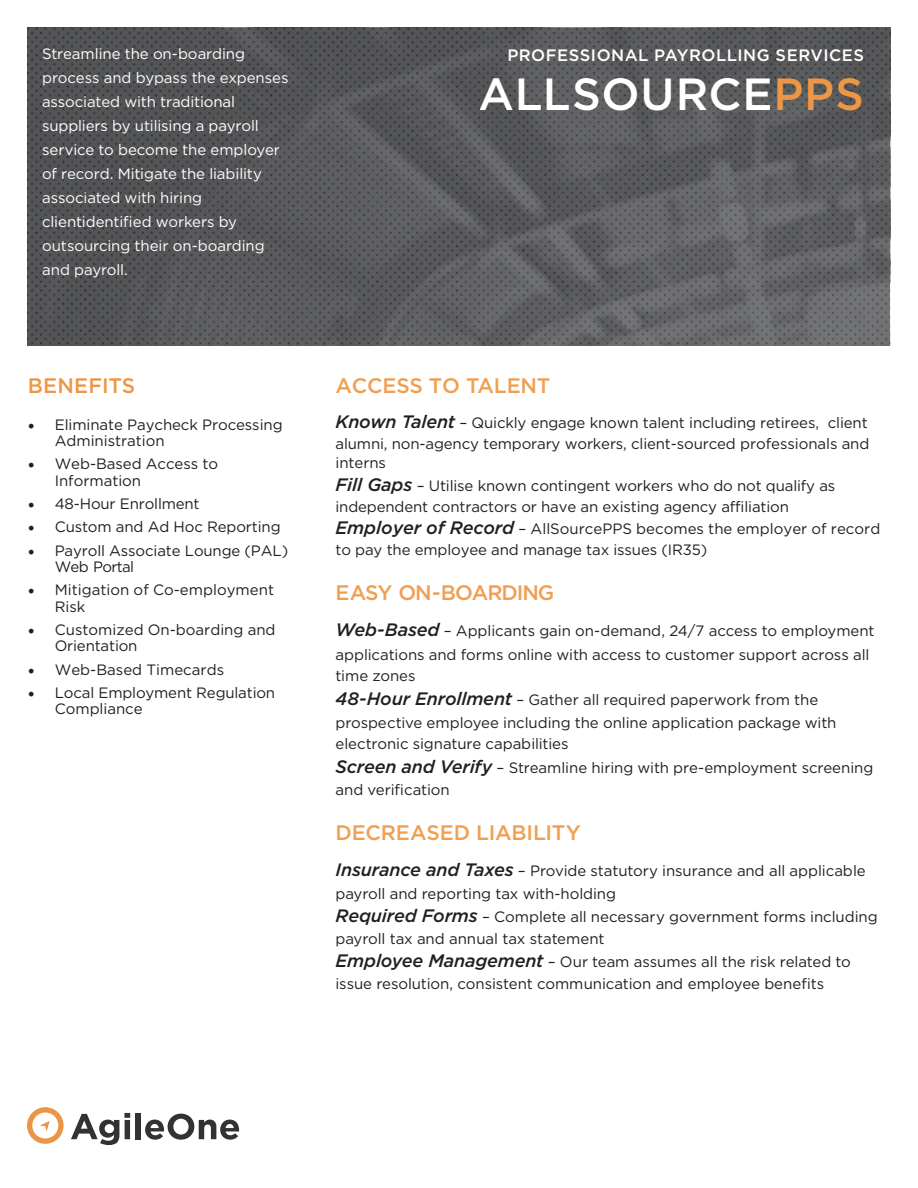
<style>
.page{position:relative;width:918px;height:1188px;background:#fff}
.page>*{position:absolute;margin:0;border:0;box-sizing:border-box;transform-origin:0 0}
.t1{font:500 45px "Gotham";letter-spacing:.015em;color:#fff}
.t2{font:500 21px "Gotham";letter-spacing:-.01em;color:#f09f52}
.t3{font:500 21px "Gotham";letter-spacing:-.05em;color:#f09f52}
.t4{font:500 21px "Gotham";letter-spacing:.01em;color:#ec9646}
.t5{font:500 16.5px "Gotham";letter-spacing:.03em;color:#fff}
.t6{font:15px/16.5px "Gotham";letter-spacing:-.01em;color:#231f20}
.t7{font:15px/24px "Gotham";letter-spacing:-.01em;color:#fff}
.s1{font-family:"Minion Pro";font-size:18px}
.s2{color:#ec9646}
.s3{font-weight:500;font-style:italic;font-size:18px}
</style>
<div class="page">
<img style="left:28px;top:27px;width:863px;height:319px">
<svg style="left:71px;top:1113px;width:59px;height:32px"></svg>
<div style="left:135px;top:1113px;width:6px;height:26px;background:#313232"></div>
<svg style="left:145px;top:1114px;width:94px;height:26px"></svg>
<svg style="left:27px;top:1107px;width:37px;height:37px"></svg>
<p class="t7" style="left:42px;top:42px;width:248px">Streamline the on-boarding process and bypass the expenses associated with traditional suppliers by utilising a payroll service to become the employer of record. Mitigate the liability associated with hiring clientidentified workers by outsourcing their on-boarding and payroll.</p>
<p class="t4" style="left:28px;top:372px;width:109px">BENEFITS</p>
<p class="t6" style="left:55px;top:416px;width:229px;text-indent:-27px"><span class="s1">•</span> Eliminate Paycheck Processing<br>Administration</p>
<p class="t6" style="left:55px;top:455px;width:165px;text-indent:-27px"><span class="s1">•</span> Web-Based Access to<br>Information</p>
<p class="t6" style="left:28px;top:495px;width:173px"><span class="s1">•</span> 48-Hour Enrollment</p>
<p class="t6" style="left:28px;top:518px;width:254px"><span class="s1">•</span> Custom and Ad Hoc Reporting</p>
<p class="t6" style="left:55px;top:542px;width:235px;text-indent:-27px"><span class="s1">•</span> Payroll Associate Lounge (PAL)<br>Web Portal</p>
<p class="t6" style="left:55px;top:581px;width:221px;text-indent:-27px"><span class="s1">•</span> Mitigation of Co-employment<br>Risk</p>
<p class="t6" style="left:55px;top:621px;width:222px;text-indent:-27px"><span class="s1">•</span> Customized On-boarding and<br>Orientation</p>
<p class="t6" style="left:28px;top:661px;width:198px"><span class="s1">•</span> Web-Based Timecards</p>
<p class="t6" style="left:55px;top:684px;width:222px;text-indent:-27px"><span class="s1">•</span> Local Employment Regulation<br>Compliance</p>
<p class="t5" style="left:507px;top:44px;width:358px">PROFESSIONAL PAYROLLING SERVICES</p>
<p class="t1" style="left:479px;top:65px;width:387px">ALLSOURCE<span class="s2">PPS</span></p>
<p class="t2" style="left:336px;top:372px;width:217px">ACCESS TO TALENT</p>
<p class="t6" style="left:336px;top:411px;width:535px;line-height:21.3px"><span class="s3">Known Talent</span> – Quickly engage known talent including retirees, client alumni, non-agency temporary workers, client-sourced professionals and</p>
<p class="t6" style="left:336px;top:452px;width:546px;line-height:21.8px">interns<br><span class="s3">Fill Gaps</span> – Utilise known contingent workers who do not qualify as independent contractors or have an existing agency affiliation<br><span class="s3">Employer of Record</span> – AllSourcePPS becomes the employer of record to pay the employee and manage tax issues (IR35)</p>
<p class="t3" style="left:336px;top:579px;width:220px">EASY ON-BOARDING</p>
<p class="t6" style="left:336px;top:619px;width:541px;line-height:23.2px"><span class="s3">Web-Based</span> – Applicants gain on-demand, 24/7 access to employment applications and forms online with access to customer support across all</p>
<p class="t6" style="left:336px;top:664px;width:502px;line-height:23.2px">time zones<br><span class="s3">48-Hour Enrollment</span> – Gather all required paperwork from the prospective employee including the online application package with</p>
<p class="t6" style="left:336px;top:732px;width:539px;line-height:23.2px">electronic signature capabilities<br><span class="s3">Screen and Verify</span> – Streamline hiring with pre-employment screening and verification</p>
<p class="t2" style="left:336px;top:819px;width:247px">DECREASED LIABILITY</p>
<p class="t6" style="left:336px;top:860px;width:544px;line-height:22.5px"><span class="s3">Insurance and Taxes</span> – Provide statutory insurance and all applicable payroll and reporting tax with-holding<br><span class="s3">Required Forms</span> – Complete all necessary government forms including payroll tax and annual tax statement<br><span class="s3">Employee Management</span> – Our team assumes all the risk related to issue resolution, consistent communication and employee benefits</p>
</div>
